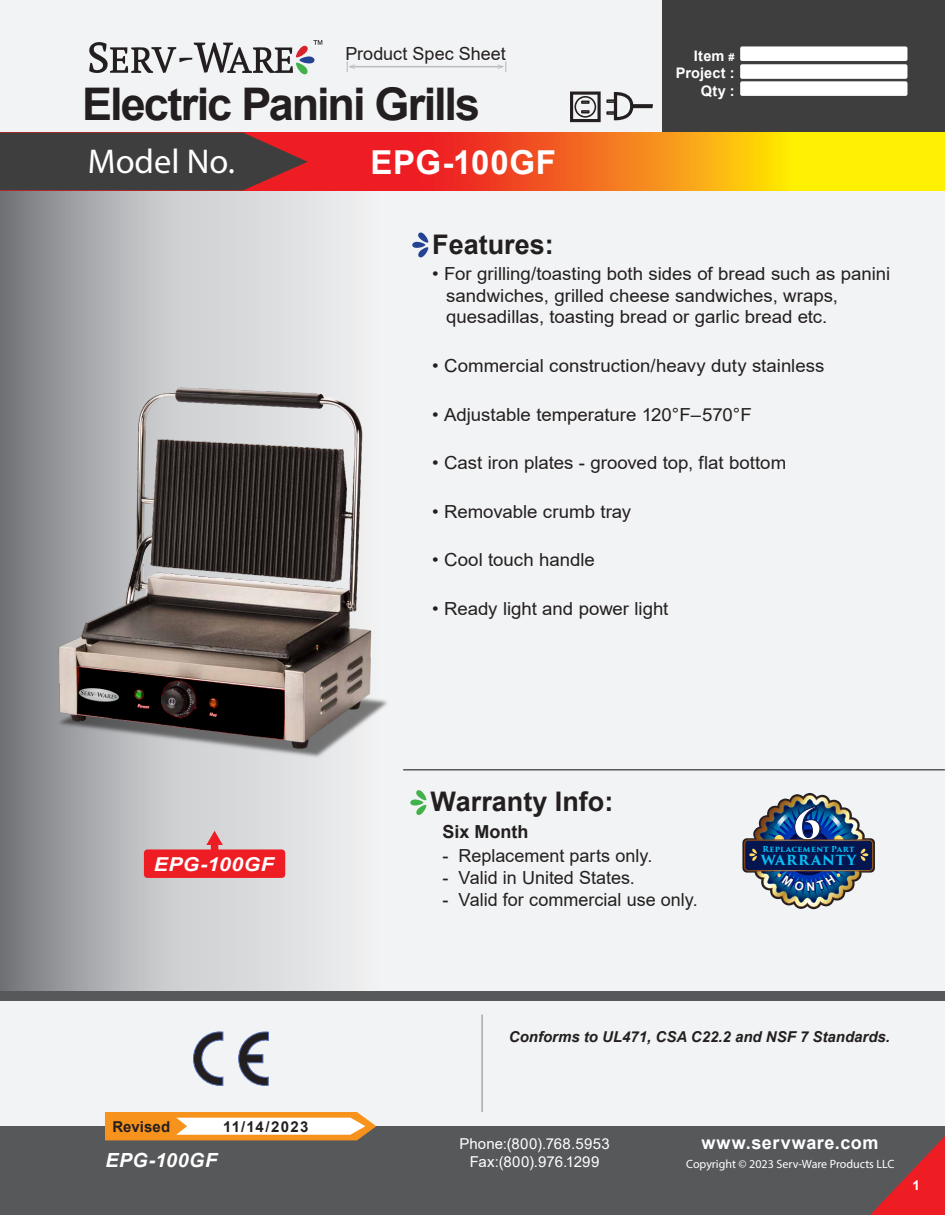
<style>
.page{position:relative;width:945px;height:1215px;background:#f2f3f4}
.page>*{position:absolute;margin:0;border:0;box-sizing:border-box;transform-origin:0 0}
.t1{font:700 45px "Arial";letter-spacing:-.045em;color:#231f20}
.t2{font:700 42.45px "Trajan Pro 3";color:#fff}
.t3{font:34.5px "Myriad Pro";color:#fff}
.t4{font:700 33px "Arial";letter-spacing:.02em;color:#fff}
.t5{font:700 27px "Arial";color:#231f20}
.t6{font:italic 700 19.5px "Arial";letter-spacing:.03em;color:#fff}
.t7{font:italic 700 19.2px "Arial";letter-spacing:.03em;color:#fff;scale:1.1 1}
.t8{font:18px/21.6px "Arial";color:#231f20;scale:1.04 1}
.t9{font:18px "Arial";color:#231f20}
.t10{font:700 18px "Arial";letter-spacing:.035em;color:#fff}
.t11{font:700 18px "Arial";color:#231f20}
.t12{font:italic 700 15px "Arial";color:#231f20}
.t13{font:15px "Arial";letter-spacing:.015em;color:#fff}
.t14{font:700 15px "Arial";letter-spacing:.01em;color:#231f20}
.t15{font:700 14.55px/17.4px "Arial";letter-spacing:.015em;color:#fff;text-align:right}
.t16{font:700 13.5px "Trajan Pro 3";letter-spacing:.075em;color:#09bef2}
.t17{font:700 13.5px "Arial";color:#fff}
.t18{font:12px "Myriad Pro";color:#fff}
.t19{font:700 8.1px "Trajan Pro 3";letter-spacing:.03em;color:#09bef2}
.s1{font-size:10.95px}
</style>
<div class="page">
<svg style="left:0;top:190px;width:384px;height:801px"></svg>
<div style="left:663px;top:0;width:282px;height:133px;background:#3e3e3f"></div>
<div style="left:740px;top:46px;width:167px;height:15px;background:#fff;border-radius:2px"></div>
<div style="left:740px;top:64px;width:167px;height:15px;background:#fff;border-radius:2px"></div>
<div style="left:740px;top:81px;width:167px;height:15px;background:#fff;border-radius:2px"></div>
<div style="left:0;top:991px;width:945px;height:10px;background:#57585a"></div>
<div style="left:0;top:1126px;width:945px;height:89px;background:#57585a"></div>
<svg style="left:105px;top:1112px;width:271px;height:28px"></svg>
<svg style="left:308px;top:133px;width:637px;height:57px;background:#f68616"></svg>
<svg style="left:870px;top:1136px;width:75px;height:79px"></svg>
<hr style="left:350px;top:66px;width:152px;height:1px;background:#bcbdc0">
<svg style="left:347px;top:61px;width:8px;height:11px"></svg>
<svg style="left:497px;top:61px;width:9px;height:11px"></svg>
<svg style="left:0;top:133px;width:308px;height:57px;background:#54393b"></svg>
<img style="left:0;top:354px;width:387px;height:429px">
<div style="left:144px;top:849px;width:141px;height:29px;background:#ee1d23;border-radius:4px"></div>
<svg style="left:206px;top:831px;width:17px;height:19px"></svg>
<hr style="left:481px;top:1014px;width:2px;height:98px;background:#a8a9ad">
<svg style="left:89px;top:40px;width:233px;height:35px"></svg>
<svg style="left:238px;top:1032px;width:31px;height:54px"></svg>
<svg style="left:193px;top:1032px;width:30px;height:54px"></svg>
<svg style="left:570px;top:92px;width:83px;height:30px"></svg>
<svg style="left:412px;top:232px;width:17px;height:26px"></svg>
<svg style="left:410px;top:790px;width:17px;height:25px"></svg>
<hr style="left:403px;top:769px;width:542px;height:2px;background:#57585a">
<svg style="left:14px;top:132px;width:68px;height:859px;background:#8a8b8d"></svg>
<div style="left:34px;top:137px;width:27px;height:27px;background:#3e3e3f;border-radius:50%"></div>
<div style="left:14px;top:141px;width:20px;height:20px;background:#3e3e3f"></div>
<div style="left:34px;top:589px;width:27px;height:27px;background:#8d8f92;border-radius:50%"></div>
<div style="left:14px;top:592px;width:20px;height:20px;background:#7e8083"></div>
<img style="left:742px;top:793px;width:133px;height:116px">
<p class="t9" style="left:345px;top:41px;width:162px">Product Spec Sheet</p>
<h1 class="t1" style="left:82px;top:75px;width:400px">Electric Panini Grills</h1>
<h3 class="t3" style="left:88px;top:141px;width:149px">Model No.</h3>
<h3 class="t4" style="left:370px;top:140px;width:187px">EPG-100GF</h3>
<h3 class="t5" style="left:432px;top:227px;width:123px">Features:</h3>
<p class="t15" style="left:676px;top:48px;width:60px">Item <span class="s1">#<br></span>Project :<br>Qty :</p>
<p class="t8" style="left:446px;top:263px;width:428px;text-indent:-14px">• For grilling/toasting both sides of bread such as panini sandwiches, grilled cheese sandwiches, wraps, quesadillas, toasting bread or garlic bread etc.</p>
<p class="t8" style="left:432px;top:355px;width:379px">• Commercial construction/heavy duty stainless</p>
<p class="t8" style="left:432px;top:403px;width:309px">• Adjustable temperature 120°F–570°F</p>
<p class="t8" style="left:432px;top:452px;width:342px">• Cast iron plates - grooved top, flat bottom</p>
<p class="t8" style="left:432px;top:501px;width:193px">• Removable crumb tray</p>
<p class="t8" style="left:432px;top:549px;width:158px">• Cool touch handle</p>
<p class="t8" style="left:432px;top:598px;width:229px">• Ready light and power light</p>
<p class="t7" style="left:154px;top:852px;width:111px">EPG-100GF</p>
<p class="t14" style="left:112px;top:1117px;width:59px">Revised</p>
<p class="t14" style="left:223px;top:1117px;width:87px">11/14/2023</p>
<p class="t6" style="left:105px;top:1147px;width:113px">EPG-100GF</p>
<h3 class="t5" style="left:430px;top:784px;width:185px">Warranty Info:</h3>
<p class="t9" style="left:442px;top:844px;width:211px">- Replacement parts only.</p>
<p class="t9" style="left:442px;top:865px;width:194px">- Valid in United States.</p>
<p class="t9" style="left:442px;top:887px;width:257px">- Valid for commercial use only.</p>
<p class="t11" style="left:442px;top:820px;width:88px">Six Month</p>
<h2 class="t2" style="left:792px;top:792px;width:31px">6</h2>
<p class="t19" style="left:762px;top:843px;width:94px">Replacement Part</p>
<p class="t16" style="left:761px;top:850px;width:97px">WARRANTY</p>
<p class="t12" style="left:509px;top:1027px;width:383px">Conforms to UL471, CSA C22.2 and NSF 7 Standards.</p>
<p class="t13" style="left:459px;top:1133px;width:152px">Phone:(800).768.5953</p>
<p class="t10" style="left:701px;top:1131px;width:179px">www.servware.com</p>
<p class="t13" style="left:470px;top:1151px;width:131px">Fax:(800).976.1299</p>
<p class="t18" style="left:686px;top:1157px;width:210px">Copyright © 2023 Serv-Ware Products LLC</p>
<p class="t17" style="left:912px;top:1177px;width:9px">1</p>
</div>
